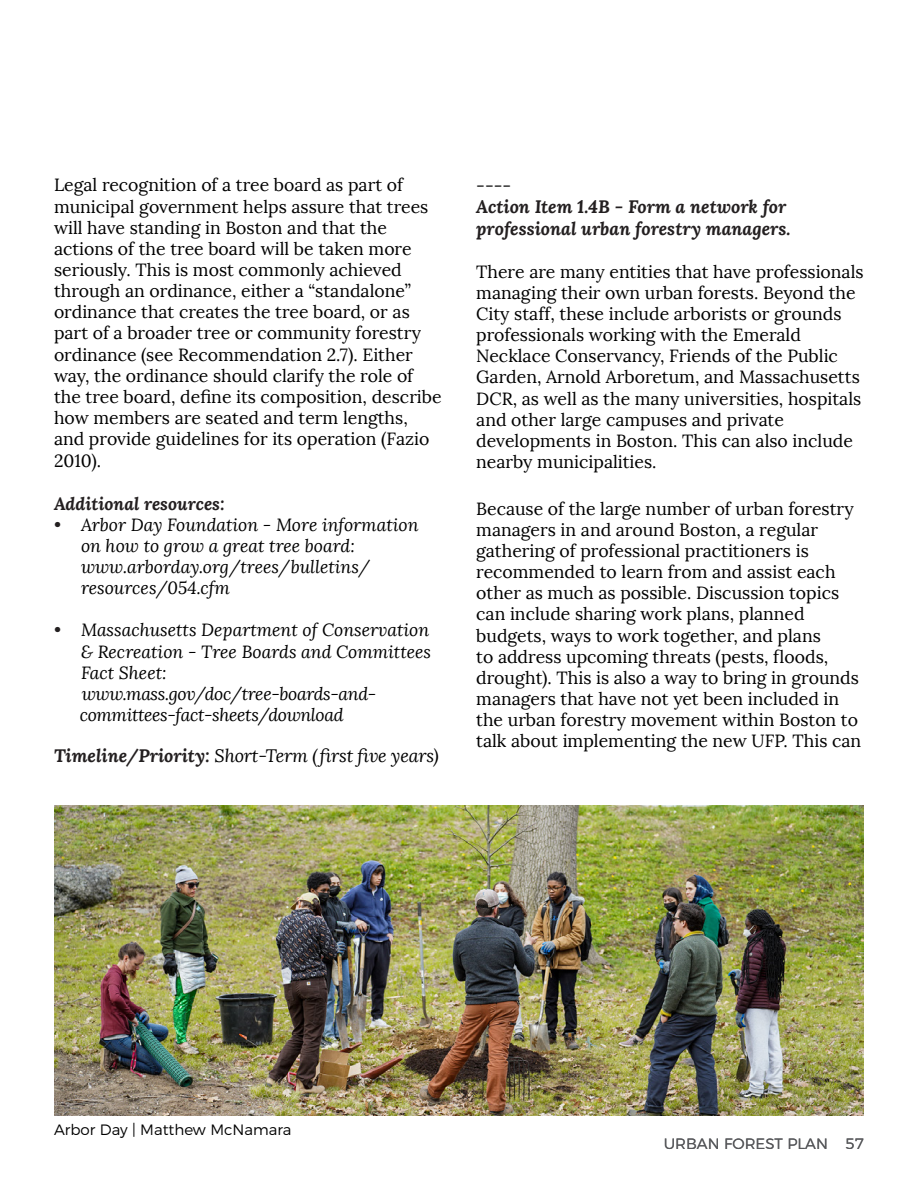
<style>
.page{position:relative;width:918px;height:1188px;background:#fff}
.page>*{position:absolute;margin:0;border:0;box-sizing:border-box;transform-origin:0 0}
.t1{font:italic 700 18px/21.6px "Lora";color:#231f20}
.t2{font:italic 18px "Lora";letter-spacing:-.01em;color:#000}
.t3{font:18px "Lora";color:#000}
.t4{font:17.7px/21.1px "Lora";color:#000}
.t5{font:italic 17.7px/21.1px "Lora";color:#000}
.t6{font:italic 17.7px "Lora";letter-spacing:-.02em;color:#000}
.t7{font:italic 700 17.7px "Lora";color:#231f20}
.Subheader_1{font:300 15px "Montserrat";color:#000}
.t8{font:300 15px "Montserrat";color:#57585b}
.s1{font-style:normal;color:#231f20}
.s2{font-weight:700;color:#231f20}
</style>
<div class="page">
<img style="left:54px;top:806px;width:810px;height:309px">
<p class="t4" style="left:54px;top:175px;width:389px">Legal recognition of a tree board as part of municipal government helps assure that trees will have standing in Boston and that the actions of the tree board will be taken more seriously. This is most commonly achieved through an ordinance, either a “standalone” ordinance that creates the tree board, or as part of a broader tree or community forestry ordinance (see Recommendation 2.7). Either way, the ordinance should clarify the role of the tree board, define its composition, describe how members are seated and term lengths, and provide guidelines for its operation (Fazio 2010).</p>
<p class="t7" style="left:54px;top:491px;width:172px">Additional resources:</p>
<p class="t5" style="left:81px;top:514px;width:339px;text-indent:-27px"><span class="s1">•</span> Arbor Day Foundation - More information on how to grow a great tree board: www.arborday.org/trees/bulletins/ resources/054.cfm</p>
<p class="t5" style="left:81px;top:620px;width:352px;text-align:justify;text-indent:-27px"><span class="s1">•</span> Massachusetts Department of Conservation &amp; Recreation - Tree Boards and Committees Fact Sheet:</p>
<p class="t6" style="left:82px;top:683px;width:296px">www.mass.gov/doc/tree-boards-and-</p>
<p class="t6" style="left:80px;top:704px;width:265px">committees-fact-sheets/download</p>
<p class="t2" style="left:54px;top:745px;width:386px"><span class="s2">Timeline/Priority:</span> Short-Term (first five years)</p>
<p class="t3" style="left:476px;top:174px;width:37px">----</p>
<p class="t1" style="left:476px;top:196px;width:316px">Action Item 1.4B - Form a network for professional urban forestry managers.</p>
<p class="t4" style="left:476px;top:261px;width:389px">There are many entities that have professionals managing their own urban forests. Beyond the City staff, these include arborists or grounds professionals working with the Emerald Necklace Conservancy, Friends of the Public Garden, Arnold Arboretum, and Massachusetts DCR, as well as the many universities, hospitals and other large campuses and private developments in Boston. This can also include nearby municipalities.</p>
<p class="t4" style="left:476px;top:498px;width:387px">Because of the large number of urban forestry managers in and around Boston, a regular gathering of professional practitioners is recommended to learn from and assist each other as much as possible. Discussion topics can include sharing work plans, planned budgets, ways to work together, and plans<br>to address upcoming threats (pests, floods, drought). This is also a way to bring in grounds managers that have not yet been included in the urban forestry movement within Boston to talk about implementing the new UFP. This can</p>
<p class="Subheader_1" style="left:54px;top:1118px;width:239px">Arbor Day | Matthew McNamara</p>
<p class="t8" style="left:664px;top:1131px;width:202px">URBAN FOREST PLAN 57</p>
</div>
